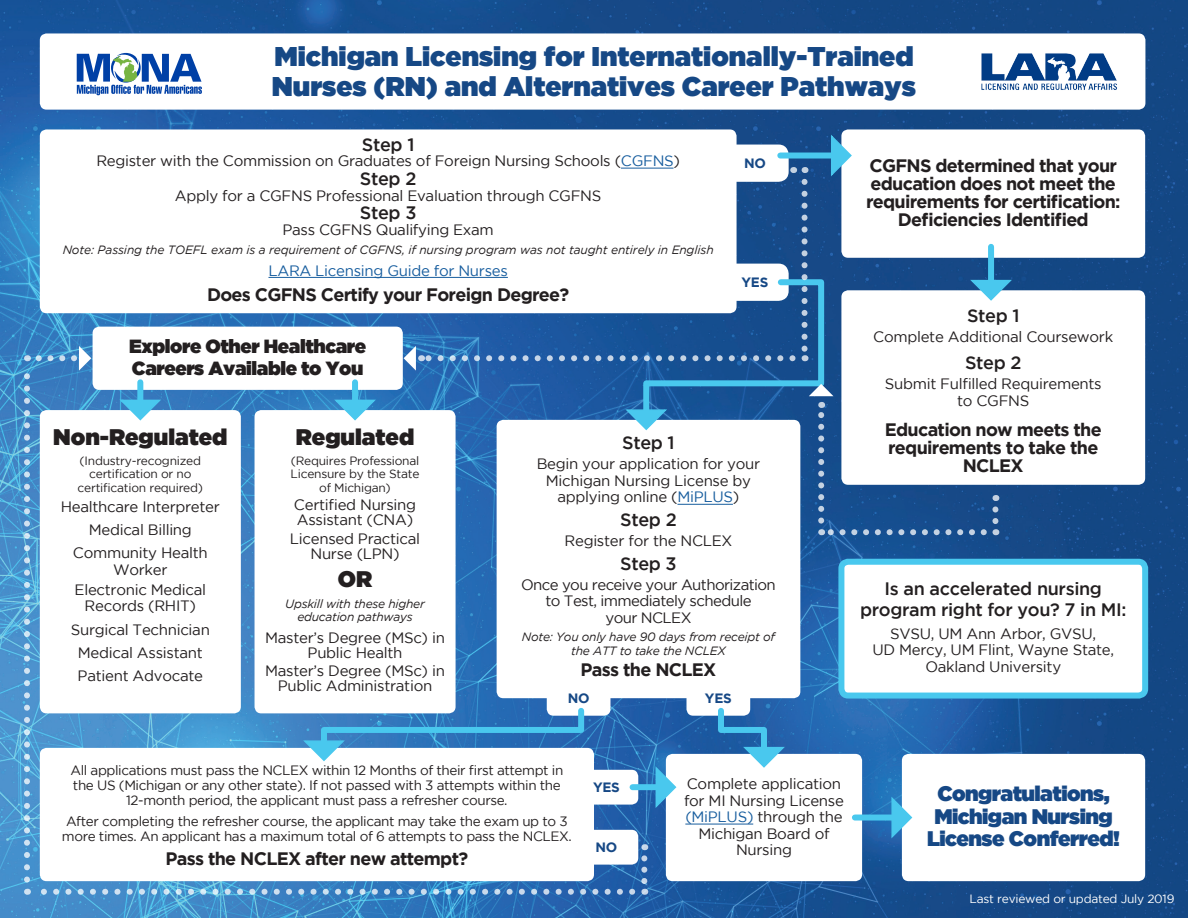
<style>
.page{position:relative;width:1188px;height:918px;background:#fff}
.page>*{position:absolute;margin:0;border:0;box-sizing:border-box;transform-origin:0 0}
.t1{font:27px/30px "Gotham Ultra";color:#164885}
.t2{font:22.5px "Gotham Ultra";color:#231f20}
.t3{font:21px/22.5px "Gotham Ultra";letter-spacing:-.025em;color:#164885;text-align:center}
.t4{font:19.05px/21.1px "Gotham Ultra";letter-spacing:-.02em;color:#231f20}
.t5{font:700 18px/18px "Gotham";letter-spacing:-.04em;color:#231f20;text-align:center}
.t6{font:500 18px/20.2px "Gotham";letter-spacing:-.02em;color:#231f20;text-align:center}
.t7{font:15px/16.5px "Gotham";letter-spacing:-.02em;color:#231f20;text-align:center}
.t8{font:15px/16.5px "Gotham";letter-spacing:-.04em;color:#231f20;text-align:center}
.t9{font:15px "Gotham";letter-spacing:-.02em;color:#175d9e}
.t10{font:13.5px/15px "Gotham";letter-spacing:-.03em;color:#231f20;text-align:center}
.t11{font:700 13.5px "Gotham";letter-spacing:-.02em;color:#164885}
.t12{font:italic 12px/13.5px "Gotham";letter-spacing:-.02em;color:#231f20;text-align:center}
.t13{font:12px/13.5px "Gotham";letter-spacing:-.02em;color:#231f20;text-align:center}
.t14{font:12px "Gotham";letter-spacing:-.02em;color:#fff}
.s1{color:#175d9e}
</style>
<div class="page">
<img style="left:0;top:0;width:1188px;height:918px">
<div style="left:40px;top:129px;width:697px;height:184px;background:#fff;border-radius:7px"></div>
<div style="left:841px;top:129px;width:304px;height:129px;background:#fff;border-radius:7px"></div>
<div style="left:666px;top:754px;width:196px;height:127px;background:#fff;border-radius:7px"></div>
<div style="left:841px;top:290px;width:304px;height:195px;background:#fff;border-radius:7px"></div>
<div style="left:497px;top:420px;width:303px;height:278px;background:#fff;border-radius:7px"></div>
<div style="left:40px;top:748px;width:554px;height:133px;background:#fff;border-radius:7px"></div>
<div style="left:841px;top:562px;width:304px;height:134px;background:#fff;border-radius:7px"></div>
<div style="left:838px;top:559px;width:310px;height:140px;border:6px solid #49c8ee;border-radius:7px"></div>
<div style="left:93px;top:327px;width:310px;height:63px;background:#fff;border-radius:7px"></div>
<div style="left:902px;top:754px;width:243px;height:127px;background:#fff;border-radius:7px"></div>
<div style="left:40px;top:33px;width:1105px;height:77px;background:#fff;border-radius:7px"></div>
<div style="left:255px;top:410px;width:201px;height:303px;background:#fff;border-radius:7px"></div>
<div style="left:40px;top:410px;width:201px;height:303px;background:#fff;border-radius:7px"></div>
<hr style="left:685px;top:824px;width:68px;height:1px;background:#175d9e">
<div style="left:547px;top:681px;width:63px;height:35px;background:#fff;border-radius:7px"></div>
<div style="left:575px;top:830px;width:63px;height:35px;background:#fff;border-radius:7px"></div>
<div style="left:687px;top:681px;width:63px;height:35px;background:#fff;border-radius:7px"></div>
<div style="left:575px;top:770px;width:63px;height:35px;background:#fff;border-radius:7px"></div>
<hr style="left:268px;top:277px;width:240px;height:1px;background:#175d9e">
<svg style="left:77px;top:53px;width:125px;height:42px"></svg>
<img style="left:981px;top:53px;width:136px;height:37px">
<svg style="left:641px;top:858px;width:6px;height:37px"></svg>
<svg style="left:27px;top:889px;width:605px;height:6px;background:#6fa5d3"></svg>
<svg style="left:24px;top:355px;width:6px;height:525px;background:#7cb2db"></svg>
<svg style="left:118px;top:398px;width:44px;height:23px"></svg>
<svg style="left:332px;top:398px;width:44px;height:23px"></svg>
<svg style="left:890px;top:796px;width:23px;height:44px"></svg>
<svg style="left:654px;top:766px;width:23px;height:44px"></svg>
<svg style="left:968px;top:278px;width:44px;height:23px"></svg>
<div style="left:855px;top:815px;width:43px;height:6px;background:#49c8ee"></div>
<div style="left:633px;top:784px;width:23px;height:6px;background:#49c8ee"></div>
<div style="left:988px;top:247px;width:6px;height:40px;background:#49c8ee"></div>
<div style="left:352px;top:382px;width:6px;height:31px;background:#49c8ee"></div>
<div style="left:137px;top:382px;width:6px;height:28px;background:#49c8ee"></div>
<svg style="left:301px;top:705px;width:286px;height:57px"></svg>
<svg style="left:992px;top:509px;width:6px;height:26px"></svg>
<svg style="left:821px;top:529px;width:163px;height:6px"></svg>
<svg style="left:39px;top:346px;width:52px;height:25px"></svg>
<svg style="left:404px;top:134px;width:449px;height:387px"></svg>
<svg style="left:715px;top:705px;width:70px;height:63px"></svg>
<p class="t1" style="left:272px;top:41px;width:646px">Michigan Licensing for Internationally-Trained<br>Nurses (RN) and Alternatives Career Pathways</p>
<p class="t6" style="left:362px;top:134px;width:54px">Step 1</p>
<p class="t7" style="left:96px;top:152px;width:585px">Register with the Commission on Graduates of Foreign Nursing Schools (<span class="s1">CGFNS</span>)</p>
<p class="t6" style="left:360px;top:168px;width:58px">Step 2</p>
<p class="t7" style="left:175px;top:187px;width:428px">Apply for a CGFNS Professional Evaluation through CGFNS</p>
<p class="t6" style="left:360px;top:202px;width:58px">Step 3</p>
<p class="t7" style="left:282px;top:221px;width:213px">Pass CGFNS Qualifying Exam</p>
<p class="t12" style="left:63px;top:243px;width:653px">Note: Passing the TOEFL exam is a requirement of CGFNS, if nursing program was not taught entirely in English</p>
<p class="t9" style="left:268px;top:262px;width:241px">LARA Licensing Guide for Nurses</p>
<p class="t5" style="left:207px;top:285px;width:364px">Does CGFNS Certify your Foreign Degree?</p>
<p class="t4" style="left:129px;top:336px;width:238px">Explore Other Healthcare<br>Careers Available to You</p>
<p class="t11" style="left:744px;top:155px;width:23px">NO</p>
<p class="t11" style="left:742px;top:274px;width:28px">YES</p>
<p class="t2" style="left:53px;top:424px;width:176px">Non-Regulated</p>
<p class="t13" style="left:78px;top:454px;width:127px">(Industry-recognized certification or no certification required)</p>
<p class="t7" style="left:61px;top:498px;width:161px">Healthcare Interpreter</p>
<p class="t7" style="left:89px;top:521px;width:105px">Medical Billing</p>
<p class="t7" style="left:73px;top:545px;width:136px">Community Health<br>Worker</p>
<p class="t7" style="left:75px;top:581px;width:133px">Electronic Medical<br>Records (RHIT)</p>
<p class="t7" style="left:71px;top:621px;width:141px">Surgical Technician</p>
<p class="t7" style="left:78px;top:644px;width:126px">Medical Assistant</p>
<p class="t7" style="left:78px;top:667px;width:127px">Patient Advocate</p>
<p class="t2" style="left:296px;top:424px;width:120px">Regulated</p>
<p class="t13" style="left:291px;top:454px;width:130px">(Requires Professional<br>Licensure by the State of Michigan)</p>
<p class="t7" style="left:294px;top:497px;width:124px;line-height:15px;text-align:left">Certified Nursing<br>Assistant (CNA)</p>
<p class="t7" style="left:290px;top:531px;width:132px;line-height:15px">Licensed Practical<br>Nurse (LPN)</p>
<p class="t2" style="left:338px;top:566px;width:36px">OR</p>
<p class="t12" style="left:285px;top:597px;width:141px">Upskill with these higher education pathways</p>
<p class="t7" style="left:265px;top:630px;width:181px;line-height:15px">Master’s Degree (MSc) in<br>Public Health</p>
<p class="t7" style="left:265px;top:663px;width:181px;line-height:15px">Master’s Degree (MSc) in<br>Public Administration</p>
<p class="t6" style="left:622px;top:433px;width:54px">Step 1</p>
<p class="t7" style="left:537px;top:456px;width:225px">Begin your application for your<br>Michigan Nursing License by applying online (<span class="s1">MiPLUS</span>)</p>
<p class="t6" style="left:620px;top:509px;width:58px">Step 2</p>
<p class="t7" style="left:565px;top:532px;width:169px">Register for the NCLEX</p>
<p class="t6" style="left:620px;top:553px;width:58px">Step 3</p>
<p class="t8" style="left:521px;top:576px;width:256px">Once you receive your Authorization to Test, immediately schedule<br>your NCLEX</p>
<p class="t12" style="left:522px;top:630px;width:255px">Note: You only have 90 days from receipt of the ATT to take the NCLEX</p>
<p class="t5" style="left:581px;top:660px;width:137px">Pass the NCLEX</p>
<p class="t11" style="left:568px;top:690px;width:23px">NO</p>
<p class="t11" style="left:705px;top:690px;width:28px">YES</p>
<p class="t5" style="left:866px;top:156px;width:256px">CGFNS determined that your education does not meet the requirements for certification:<br>Deficiencies Identified</p>
<p class="t6" style="left:967px;top:305px;width:54px">Step 1</p>
<p class="t7" style="left:873px;top:328px;width:241px">Complete Additional Coursework</p>
<p class="t6" style="left:965px;top:352px;width:58px">Step 2</p>
<p class="t7" style="left:885px;top:375px;width:218px">Submit Fulfilled Requirements to CGFNS</p>
<p class="t5" style="left:885px;top:420px;width:218px">Education now meets the requirements to take the<br>NCLEX</p>
<p class="t6" style="left:860px;top:578px;width:268px">Is an accelerated nursing program right for you? 7 in MI:</p>
<p class="t7" style="left:872px;top:625px;width:243px">SVSU, UM Ann Arbor, GVSU,<br>UD Mercy, UM Flint, Wayne State,<br>Oakland University</p>
<p class="t10" style="left:70px;top:762px;width:494px">All applications must pass the NCLEX within 12 Months of their first attempt in the US (Michigan or any other state). If not passed with 3 attempts within the<br>12-month period, the applicant must pass a refresher course.</p>
<p class="t10" style="left:62px;top:814px;width:511px">After completing the refresher course, the applicant may take the exam up to 3 more times. An applicant has a maximum total of 6 attempts to pass the NCLEX.</p>
<p class="t5" style="left:166px;top:849px;width:304px">Pass the NCLEX after new attempt?</p>
<p class="t11" style="left:593px;top:779px;width:28px">YES</p>
<p class="t11" style="left:595px;top:839px;width:23px">NO</p>
<p class="t7" style="left:684px;top:775px;width:161px">Complete application for MI Nursing License <span class="s1">(MiPLUS)</span> through the<br>Michigan Board of<br>Nursing</p>
<p class="t3" style="left:927px;top:782px;width:194px">Congratulations,<br>Michigan Nursing<br>License Conferred!</p>
<p class="t14" style="left:970px;top:892px;width:206px">Last reviewed or updated July 2019</p>
</div>
